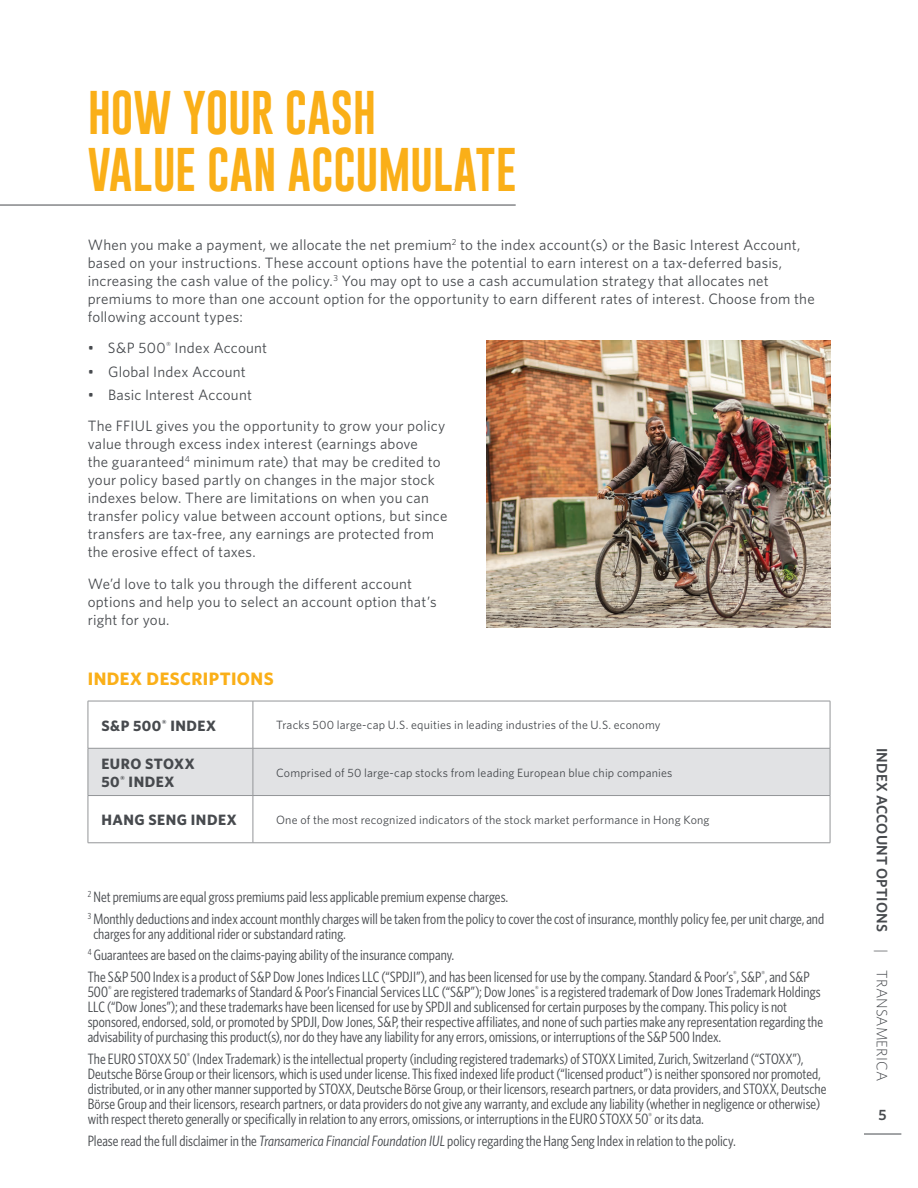
<style>
.page{position:relative;width:918px;height:1188px;background:#fff}
.page>*{position:absolute;margin:0;border:0;box-sizing:border-box;transform-origin:0 0}
.t1{font:45px/57px "Gobold";letter-spacing:-.005em;color:#faaf18}
.t2{font:700 18px "Whitney";letter-spacing:.025em;color:#faaf18}
.t3{font:15px/15px "Whitney Condensed";color:#474a4e}
.t4{font:15px/18px "Whitney";letter-spacing:.015em;color:#474a4e}
.t5{font:700 15px/18px "Whitney";letter-spacing:.03em;color:#474a4e}
.t6{font:600 15px "Whitney";letter-spacing:.01em;color:#474a4e}
.t7{font:12px "Whitney";letter-spacing:.015em;color:#474a4e}
.s1{font-style:italic}
.s2{font-weight:300}
</style>
<div class="page">
<hr style="left:0;top:205px;width:516px;height:1px;background:#474a4e">
<img style="left:486px;top:340px;width:344px;height:288px">
<hr style="left:864px;top:1134px;width:37px;height:1px;background:#474a4e">
<svg style="left:89px;top:702px;width:741px;height:141px"></svg>
<hr style="left:88px;top:701px;width:165px;height:1px;background:#939598">
<hr style="left:88px;top:701px;width:1px;height:47px;background:#939598">
<hr style="left:253px;top:701px;width:577px;height:1px;background:#939598">
<hr style="left:253px;top:701px;width:1px;height:47px;background:#939598">
<hr style="left:830px;top:701px;width:1px;height:47px;background:#939598">
<hr style="left:88px;top:748px;width:165px;height:1px;background:#939598">
<hr style="left:88px;top:748px;width:1px;height:47px;background:#939598">
<hr style="left:253px;top:748px;width:577px;height:1px;background:#939598">
<hr style="left:253px;top:748px;width:1px;height:47px;background:#939598">
<hr style="left:830px;top:748px;width:1px;height:47px;background:#939598">
<hr style="left:88px;top:795px;width:165px;height:1px;background:#939598">
<hr style="left:88px;top:796px;width:1px;height:47px;background:#939598">
<hr style="left:253px;top:795px;width:577px;height:1px;background:#939598">
<hr style="left:253px;top:796px;width:1px;height:47px;background:#939598">
<hr style="left:830px;top:796px;width:1px;height:47px;background:#939598">
<hr style="left:88px;top:843px;width:165px;height:1px;background:#939598">
<hr style="left:253px;top:843px;width:577px;height:1px;background:#939598">
<h1 class="t1" style="left:88px;top:84px;width:430px">HOW YOUR CASH<br>VALUE CAN ACCUMULATE</h1>
<p class="t4" style="left:88px;top:235px;width:729px">When you make a payment, we allocate the net premium<sup>2</sup> to the index account(s) or the Basic Interest Account, based on your instructions. These account options have the potential to earn interest on a tax-deferred basis, increasing the cash value of the policy.<sup>3</sup> You may opt to use a cash accumulation strategy that allocates net premiums to more than one account option for the opportunity to earn different rates of interest. Choose from the following account types:</p>
<p class="t4" style="left:88px;top:339px;width:181px">• S&amp;P 500<sup>®</sup> Index Account</p>
<p class="t4" style="left:88px;top:362px;width:160px">• Global Index Account</p>
<p class="t4" style="left:88px;top:379px;width:359px;line-height:31.5px">• Basic Interest Account<br>The FFIUL gives you the opportunity to grow your policy</p>
<p class="t4" style="left:88px;top:435px;width:361px">value through excess index interest (earnings above<br>the guaranteed<sup>4</sup> minimum rate) that may be credited to your policy based partly on changes in the major stock indexes below. There are limitations on when you can transfer policy value between account options, but since transfers are tax-free, any earnings are protected from the erosive effect of taxes.</p>
<p class="t4" style="left:88px;top:574px;width:350px">We’d love to talk you through the different account options and help you to select an account option that’s right for you.</p>
<p class="t2" style="left:88px;top:666px;width:187px">INDEX DESCRIPTIONS</p>
<p class="t5" style="left:101px;top:716px;width:116px">S&amp;P 500<sup>®</sup> INDEX</p>
<p class="t7" style="left:276px;top:717px;width:386px">Tracks 500 large-cap U.S. equities in leading industries of the U.S. economy</p>
<p class="t5" style="left:101px;top:754px;width:95px">EURO STOXX<br>50<sup>®</sup> INDEX</p>
<p class="t7" style="left:276px;top:765px;width:398px">Comprised of 50 large-cap stocks from leading European blue chip companies</p>
<p class="t5" style="left:101px;top:811px;width:137px">HANG SENG INDEX</p>
<p class="t7" style="left:276px;top:812px;width:435px">One of the most recognized indicators of the stock market performance in Hong Kong</p>
<p class="t3" style="left:88px;top:885px;width:738px;line-height:21.8px"><sup>2</sup> Net premiums are equal gross premiums paid less applicable premium expense charges.<br><sup>3</sup> Monthly deductions and index account monthly charges will be taken from the policy to cover the cost of insurance, monthly policy fee, per unit charge, and</p>
<p class="t3" style="left:88px;top:922px;width:723px;line-height:21.8px;text-indent:6px">charges for any additional rider or substandard rating.<br><sup>4</sup> Guarantees are based on the claims-paying ability of the insurance company.<br>The S&amp;P 500 Index is a product of S&amp;P Dow Jones Indices LLC (“SPDJI”), and has been licensed for use by the company. Standard &amp; Poor’s<sup>®</sup>, S&amp;P<sup>®</sup>, and S&amp;P</p>
<p class="t3" style="left:88px;top:984px;width:737px">500<sup>®</sup> are registered trademarks of Standard &amp; Poor’s Financial Services LLC (“S&amp;P”); Dow Jones<sup>®</sup> is a registered trademark of Dow Jones Trademark Holdings LLC (“Dow Jones”); and these trademarks have been licensed for use by SPDJI and sublicensed for certain purposes by the company. This policy is not sponsored, endorsed, sold, or promoted by SPDJI, Dow Jones, S&amp;P, their respective affiliates, and none of such parties make any representation regarding the advisability of purchasing this product(s), nor do they have any liability for any errors, omissions, or interruptions of the S&amp;P 500 Index.</p>
<p class="t3" style="left:88px;top:1051px;width:740px">The EURO STOXX 50<sup>®</sup> (Index Trademark) is the intellectual property (including registered trademarks) of STOXX Limited, Zurich, Switzerland (“STOXX”), Deutsche Börse Group or their licensors, which is used under license. This fixed indexed life product (“licensed product”) is neither sponsored nor promoted, distributed, or in any other manner supported by STOXX, Deutsche Börse Group, or their licensors, research partners, or data providers, and STOXX, Deutsche Börse Group and their licensors, research partners, or data providers do not give any warranty, and exclude any liability (whether in negligence or otherwise) with respect thereto generally or specifically in relation to any errors, omissions, or interruptions in the EURO STOXX 50<sup>®</sup> or its data.</p>
<p class="t3" style="left:88px;top:1132px;width:649px">Please read the full disclaimer in the <span class="s1">Transamerica Financial Foundation IUL</span> policy regarding the Hang Seng Index in relation to the policy.</p>
<p class="t6" style="left:892px;top:748px;width:335px;rotate:90deg">INDEX ACCOUNT OPTIONS <span class="s2">| TRANSAMERICA</span></p>
<p class="t6" style="left:879px;top:1105px;width:10px">5</p>
</div>
